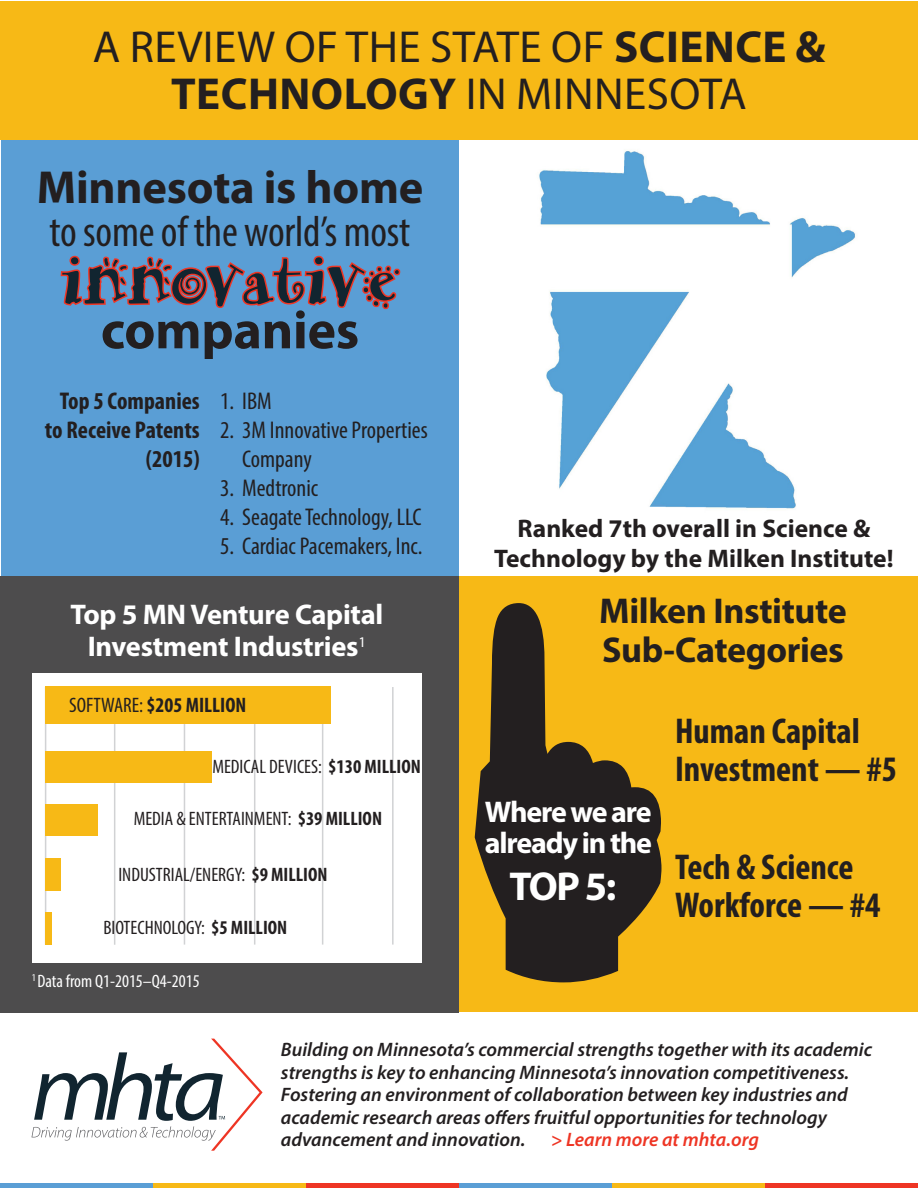
<style>
.page{position:relative;width:918px;height:1188px;background:#fff}
.page>*{position:absolute;margin:0;border:0;box-sizing:border-box;transform-origin:0 0}
.t1{font:78px "ARHERMANN";letter-spacing:-.03em;color:#112530}
.t2{font:700 54px "Myriad Pro";letter-spacing:-.005em;color:#231f20}
.t3{font:700 46.5px "Myriad Pro";letter-spacing:-.005em;color:#231f20}
.t4{font:45px/46.5px "Myriad Pro";letter-spacing:.01em;color:#231f20;text-align:center}
.t5{font:condensed 43.5px "Myriad Pro";letter-spacing:-.005em;color:#231f20}
.t6{font:700 40.5px "Myriad Pro";color:#fff}
.t7{font:700 condensed 36px/37.5px "Myriad Pro";color:#231f20}
.t8{font:700 36px "Myriad Pro";letter-spacing:-.01em;color:#231f20}
.t9{font:700 30px "Myriad Pro";letter-spacing:-.04em;color:#fff}
.t10{font:700 28.5px/31.5px "Myriad Pro";letter-spacing:-.01em;color:#fff;text-align:center}
.t11{font:700 25.5px/30.6px "Myriad Pro";color:#231f20;text-align:center}
.t12{font:condensed 24.3px/29.1px "Myriad Pro";color:#231f20}
.t13{font:700 condensed 24.3px/29.1px "Myriad Pro";color:#231f20;text-align:right}
.t14{font:700 condensed 21px "Myriad Pro";color:#231f20}
.t15{font:italic 600 19.5px/22.5px "Myriad Pro";color:#231f20}
.t16{font:condensed 19.5px "Myriad Pro";color:#231f20}
.t17{font:italic 600 19.5px "Myriad Pro";color:#ee3524}
.t18{font:condensed 18px "Myriad Pro";color:#fff}
.s1{font-weight:700}
.s2{font-weight:400}
</style>
<div class="page">
<div style="left:1px;top:140px;width:459px;height:436px;background:#5a9ed5"></div>
<div style="left:459px;top:576px;width:459px;height:436px;background:#f7b916"></div>
<div style="left:459px;top:140px;width:459px;height:436px;background:#fff"></div>
<div style="left:0;top:1px;width:918px;height:139px;background:#f7b916"></div>
<div style="left:0;top:576px;width:459px;height:436px;background:#4d4c4d"></div>
<svg style="left:60px;top:255px;width:341px;height:55px"></svg>
<svg style="left:475px;top:603px;width:186px;height:379px;fill:#231f20"></svg>
<div style="left:32px;top:673px;width:390px;height:290px;background:#fff"></div>
<hr style="left:45px;top:687px;width:1px;height:258px;background:#d1d2d4">
<hr style="left:114px;top:687px;width:1px;height:258px;background:#d1d2d4">
<hr style="left:184px;top:687px;width:1px;height:258px;background:#d1d2d4">
<hr style="left:254px;top:687px;width:1px;height:258px;background:#d1d2d4">
<hr style="left:322px;top:687px;width:1px;height:258px;background:#d1d2d4">
<hr style="left:392px;top:687px;width:2px;height:258px;background:#d1d2d4">
<div style="left:45px;top:686px;width:285px;height:38px;background:#f7b916"></div>
<div style="left:45px;top:751px;width:167px;height:32px;background:#f7b916"></div>
<div style="left:45px;top:804px;width:52px;height:32px;background:#f7b916"></div>
<div style="left:45px;top:858px;width:15px;height:33px;background:#f7b916"></div>
<div style="left:45px;top:912px;width:7px;height:33px;background:#f7b916"></div>
<svg style="left:32px;top:1039px;width:231px;height:112px"></svg>
<hr style="left:0;top:1184px;width:153px;height:4px;background:#5a9ed5">
<hr style="left:153px;top:1184px;width:153px;height:4px;background:#f7b916">
<hr style="left:306px;top:1184px;width:153px;height:4px;background:#ee3524">
<hr style="left:459px;top:1184px;width:153px;height:4px;background:#5a9ed5">
<hr style="left:612px;top:1184px;width:153px;height:4px;background:#f7b916">
<hr style="left:765px;top:1184px;width:153px;height:4px;background:#ee3524">
<img style="left:539px;top:150px;width:316px;height:359px">
<p class="t4" style="left:93px;top:23px;width:735px">A REVIEW OF THE STATE OF <span class="s1">SCIENCE &amp;<br>TECHNOLOGY</span> IN MINNESOTA</p>
<p class="t3" style="left:37px;top:157px;width:388px">Minnesota is home</p>
<p class="t5" style="left:50px;top:206px;width:362px">to some of the world’s most</p>
<p class="t1" style="left:60px;top:235px;width:341px">innovative</p>
<p class="t2" style="left:101px;top:295px;width:260px">companies</p>
<p class="t13" style="left:45px;top:385px;width:156px">Top 5 Companies to Receive Patents (2015)</p>
<p class="t12" style="left:220px;top:386px;width:53px">1. IBM</p>
<p class="t12" style="left:242px;top:415px;width:187px;text-indent:-22px">2. 3M Innovative Properties<br>Company</p>
<p class="t12" style="left:220px;top:473px;width:100px">3. Medtronic</p>
<p class="t12" style="left:220px;top:502px;width:203px">4. Seagate Technology, LLC</p>
<p class="t12" style="left:220px;top:532px;width:204px">5. Cardiac Pacemakers, Inc.</p>
<p class="t10" style="left:70px;top:598px;width:314px">Top 5 MN Venture Capital<br>Investment Industries<sup>1</sup></p>
<p class="t14" style="left:69px;top:692px;width:179px"><span class="s2">SOFTWARE:</span> $205 MILLION</p>
<p class="t16" style="left:212px;top:755px;width:210px">MEDICAL DEVICES: <span class="s1">$130 MILLION</span></p>
<p class="t16" style="left:134px;top:807px;width:250px">MEDIA &amp; ENTERTAINMENT: <span class="s1">$39 MILLION</span></p>
<p class="t16" style="left:118px;top:862px;width:211px">INDUSTRIAL/ENERGY: <span class="s1">$9 MILLION</span></p>
<p class="t16" style="left:103px;top:916px;width:185px">BIOTECHNOLOGY: <span class="s1">$5 MILLION</span></p>
<p class="t18" style="left:32px;top:970px;width:169px"><sup>1</sup> Data from Q1-2015–Q4-2015</p>
<p class="t11" style="left:494px;top:512px;width:401px">Ranked 7th overall in Science &amp;<br>Technology by the Milken Institute!</p>
<p class="t8" style="left:599px;top:587px;width:249px">Milken Institute</p>
<p class="t8" style="left:602px;top:626px;width:243px">Sub-Categories</p>
<p class="t9" style="left:485px;top:792px;width:168px">Where we are</p>
<p class="t9" style="left:485px;top:824px;width:169px">already in the</p>
<p class="t6" style="left:510px;top:860px;width:108px">TOP 5:</p>
<p class="t7" style="left:675px;top:712px;width:224px">Human Capital<br>Investment — #5</p>
<p class="t7" style="left:675px;top:848px;width:207px">Tech &amp; Science<br>Workforce — #4</p>
<p class="t15" style="left:281px;top:1038px;width:593px">Building on Minnesota’s commercial strengths together with its academic strengths is key to enhancing Minnesota’s innovation competitiveness.<br>Fostering an environment of collaboration between key industries and academic research areas offers fruitful opportunities for technology advancement and innovation.</p>
<p class="t17" style="left:551px;top:1127px;width:209px">&gt; Learn more at mhta.org</p>
</div>
